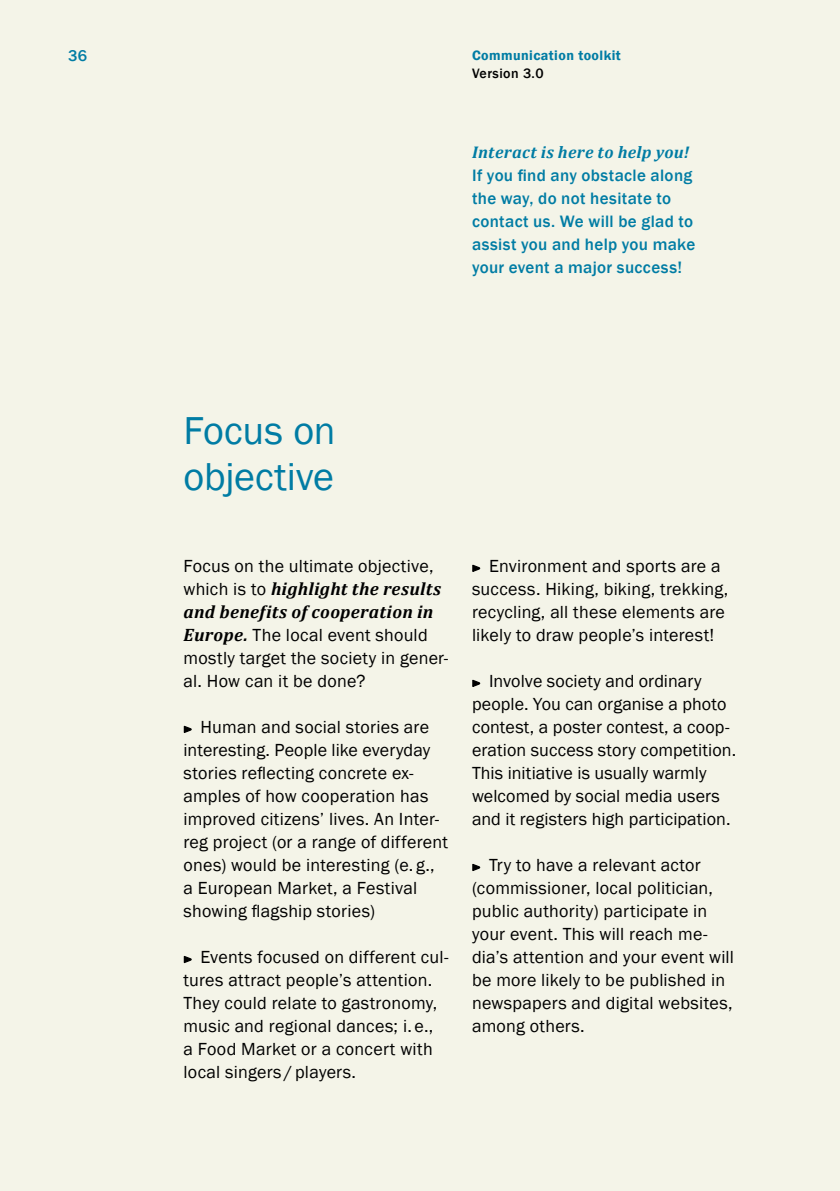
<style>
.page{position:relative;width:840px;height:1191px;background:#fff}
.page>*{position:absolute;margin:0;border:0;box-sizing:border-box;transform-origin:0 0}
.t1{font:40px/46px "Franklin Gothic";letter-spacing:-.005em;color:#007ca4}
.t2{font:18px/23px "Franklin Gothic";letter-spacing:.015em;color:#000}
.t3{font:italic 700 18px/23px "Cambria";letter-spacing:.015em;color:#000}
.t4{font:500 17px/23px "Franklin Gothic";letter-spacing:.02em;color:#007ca4}
.t5{font:italic 700 17px "Cambria";letter-spacing:.02em;color:#007ca4}
.t6{font:500 16px "Franklin Gothic";color:#007ca4}
.t7{font:600 14px "Franklin Gothic";letter-spacing:.03em;color:#007ca4}
.t8{font:500 14px "Franklin Gothic";letter-spacing:.03em;color:#000}
.s1{font-family:"Franklin Gothic";font-weight:400;font-style:normal}
.s2{font-family:"Cambria";font-weight:700;font-style:italic}
</style>
<div class="page">
<div style="left:0;top:0;width:839px;height:1191px;background:#f4f4e8"></div>
<svg style="left:183px;top:725px;width:9px;height:8px"></svg>
<svg style="left:183px;top:956px;width:9px;height:8px"></svg>
<svg style="left:472px;top:564px;width:8px;height:8px"></svg>
<svg style="left:472px;top:679px;width:8px;height:8px"></svg>
<svg style="left:472px;top:864px;width:8px;height:7px"></svg>
<p class="t6" style="left:68px;top:46px;width:21px">36</p>
<p class="t7" style="left:471px;top:47px;width:150px">Communication toolkit</p>
<p class="t8" style="left:471px;top:65px;width:73px">Version 3.0</p>
<p class="t5" style="left:471px;top:140px;width:219px">Interact is here to help you!</p>
<p class="t4" style="left:471px;top:164px;width:225px">If you find any obstacle along the way, do not hesitate to contact us. We will be glad to assist you and help you make your event a major success!</p>
<h1 class="t1" style="left:183px;top:409px;width:153px">Focus on objective</h1>
<p class="t2" style="left:183px;top:555px;width:251px">Focus on the ultimate objective,</p>
<p class="t3" style="left:183px;top:577px;width:259px"><span class="s1">which is to</span> highlight the results and benefits of cooperation in</p>
<p class="t2" style="left:183px;top:624px;width:266px"><span class="s2">Europe.</span> The local event should mostly target the society in gener&shy;al. How can it be done?</p>
<p class="t2" style="left:183px;top:716px;width:266px;text-indent:17px">Human and social stories are interesting. People like everyday stories reflecting concrete ex&shy;amples of how cooperation has improved citizens’ lives. An Inter&shy;reg project (or a range of different ones) would be interesting (e. g., a European Market, a Festival showing flagship stories)</p>
<p class="t2" style="left:183px;top:946px;width:266px;text-indent:17px">Events focused on different cul&shy;tures attract people’s attention.<br>They could relate to gastronomy, music and regional dances; i. e.,<br>a Food Market or a concert with local singers / players.</p>
<p class="t2" style="left:471px;top:555px;width:258px;text-indent:17px">Environment and sports are a success. Hiking, biking, trekking, recycling, all these elements are likely to draw people’s interest!</p>
<p class="t2" style="left:471px;top:670px;width:265px;text-indent:17px">Involve society and ordinary people. You can organise a photo contest, a poster contest, a coop&shy;eration success story competition.<br>This initiative is usually warmly welcomed by social media users and it registers high participation.</p>
<p class="t2" style="left:471px;top:854px;width:263px;text-indent:17px">Try to have a relevant actor (commissioner, local politician, public authority) participate in your event. This will reach me&shy;dia’s attention and your event will be more likely to be published in newspapers and digital websites, among others.</p>
</div>
